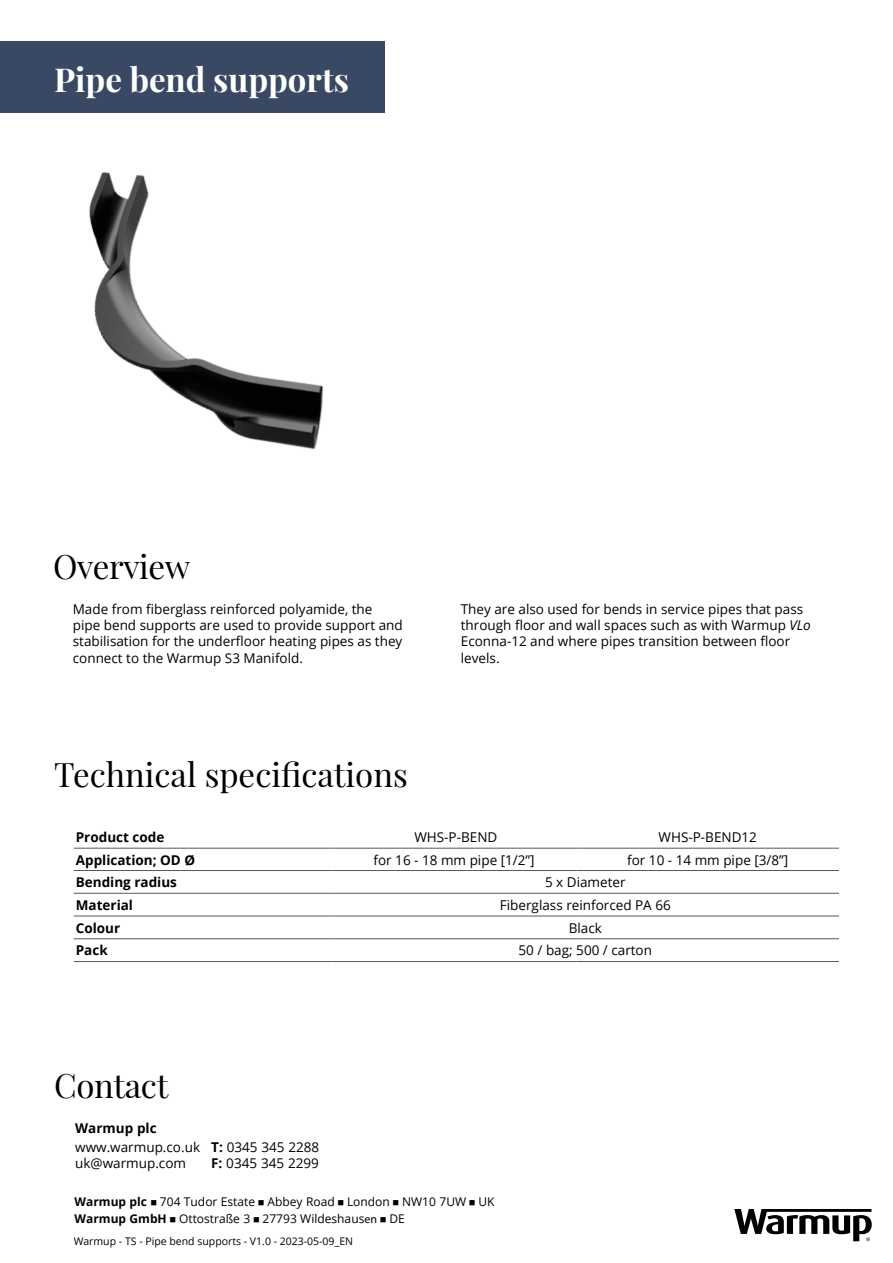
<style>
.page{position:relative;width:893px;height:1263px;background:#fff}
.page>*{position:absolute;margin:0;border:0;box-sizing:border-box;transform-origin:0 0}
.t1{font:33px "Playfair Display";color:#000}
.t2{font:700 33px "Playfair Display";color:#fff}
.t3{font:13.5px/16.2px "Open Sans";color:#000}
.t4{font:700 13.5px "Open Sans";color:#000}
.t5{font:12px/17.2px "Open Sans";color:#000}
.t6{font:10.5px "Open Sans";color:#000}
.s1{font-style:italic}
.s2{font-weight:700}
.s3{font-family:"Myriad Pro"}
</style>
<div class="page">
<div style="left:0;top:42px;width:384px;height:71px;background:#3a4963"></div>
<img style="left:89px;top:172px;width:235px;height:278px">
<hr style="left:74px;top:848px;width:258px;height:1px;background:#58595b">
<hr style="left:332px;top:848px;width:245px;height:1px;background:#58595b">
<hr style="left:577px;top:848px;width:262px;height:1px;background:#58595b">
<hr style="left:74px;top:870px;width:258px;height:1px;background:#58595b">
<hr style="left:332px;top:870px;width:245px;height:1px;background:#58595b">
<hr style="left:577px;top:870px;width:262px;height:1px;background:#58595b">
<hr style="left:74px;top:893px;width:258px;height:1px;background:#58595b">
<hr style="left:332px;top:893px;width:245px;height:1px;background:#58595b">
<hr style="left:577px;top:893px;width:262px;height:1px;background:#58595b">
<hr style="left:74px;top:916px;width:258px;height:1px;background:#58595b">
<hr style="left:332px;top:916px;width:245px;height:1px;background:#58595b">
<hr style="left:577px;top:916px;width:262px;height:1px;background:#58595b">
<hr style="left:74px;top:938px;width:258px;height:1px;background:#58595b">
<hr style="left:332px;top:938px;width:245px;height:1px;background:#58595b">
<hr style="left:577px;top:938px;width:262px;height:1px;background:#58595b">
<hr style="left:74px;top:961px;width:258px;height:1px;background:#58595b">
<hr style="left:332px;top:961px;width:245px;height:1px;background:#58595b">
<hr style="left:577px;top:961px;width:262px;height:1px;background:#58595b">
<svg style="left:734px;top:1209px;width:138px;height:32px"></svg>
<h1 class="t2" style="left:54px;top:66px;width:296px">Pipe bend supports</h1>
<h1 class="t1" style="left:53px;top:549px;width:139px">Overview</h1>
<p class="t3" style="left:73px;top:601px;width:332px">Made from fiberglass reinforced polyamide, the pipe bend supports are used to provide support and stabilisation for the underfloor heating pipes as they connect to the Warmup S3 Manifold.</p>
<p class="t3" style="left:461px;top:601px;width:351px">They are also used for bends in service pipes that pass through floor and wall spaces such as with Warmup <span class="s1">VLo </span>Econna-12 and where pipes transition between floor levels.</p>
<h1 class="t1" style="left:54px;top:749px;width:355px">Technical specifications</h1>
<p class="t4" style="left:76px;top:832px;width:90px">Product code</p>
<p class="t3" style="left:414px;top:829px;width:84px">WHS-P-BEND</p>
<p class="t3" style="left:659px;top:829px;width:100px">WHS-P-BEND12</p>
<p class="t4" style="left:76px;top:854px;width:121px">Application; OD Ø</p>
<p class="t3" style="left:374px;top:851px;width:163px">for 16 - 18 mm pipe [1/2”]</p>
<p class="t3" style="left:627px;top:851px;width:163px">for 10 - 14 mm pipe [3/8”]</p>
<p class="t4" style="left:76px;top:877px;width:103px">Bending radius</p>
<p class="t3" style="left:545px;top:874px;width:82px">5 x Diameter</p>
<p class="t4" style="left:76px;top:899px;width:59px">Material</p>
<p class="t3" style="left:500px;top:896px;width:172px">Fiberglass reinforced PA 66</p>
<p class="t4" style="left:76px;top:922px;width:46px">Colour</p>
<p class="t3" style="left:569px;top:919px;width:35px">Black</p>
<p class="t4" style="left:76px;top:945px;width:33px">Pack</p>
<p class="t3" style="left:519px;top:942px;width:135px">50 / bag; 500 / carton</p>
<h1 class="t1" style="left:54px;top:1059px;width:116px">Contact</h1>
<p class="t4" style="left:75px;top:1122px;width:83px">Warmup plc</p>
<p class="t3" style="left:75px;top:1139px;width:126px">www.warmup.co.uk uk@warmup.com</p>
<p class="t3" style="left:211px;top:1139px;width:110px"><span class="s2">T:</span> 0345 345 2288<br><span class="s2">F:</span> 0345 345 2299</p>
<p class="t5" style="left:75px;top:1192px;width:421px"><span class="s2">Warmup plc</span> ■ 704 Tudor Estate ■ Abbey Road ■ London ■ NW10 7UW ■ UK<br><span class="s2">Warmup GmbH</span> ■ Ottostraße 3 ■ 27793 Wildeshaus<span class="s3">en</span> ■ DE</p>
<p class="t6" style="left:74px;top:1234px;width:281px">Warmup - TS - Pipe bend supports - V1.0 - 2023-05-09_EN</p>
</div>
